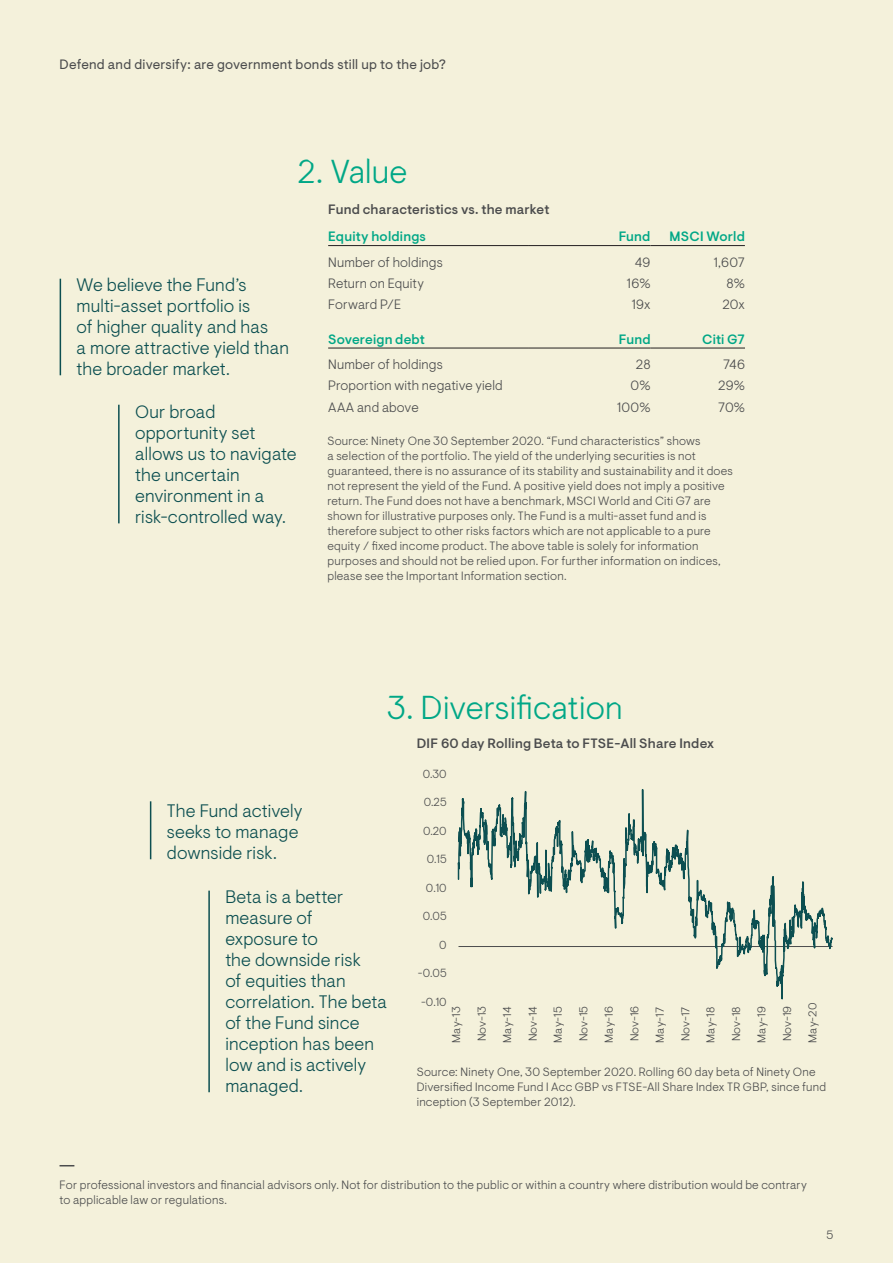
<style>
.page{position:relative;width:893px;height:1263px;background:#f4f1db}
.page>*{position:absolute;margin:0;border:0;box-sizing:border-box;transform-origin:0 0}
.Sub_header_1{font:300 33px "Ninety One Visuelt Display";letter-spacing:.005em;color:#00a786}
.Pull_out_quote_small{font:300 18px/21px "Ninety One Visuelt";letter-spacing:.01em;color:#0c4f51}
.Table_body_text_9pt{font:300 13.5px "Ninety One Visuelt";letter-spacing:.01em;color:#4b4c4d}
.Chart_Figure_heading{font:500 13.5px "Ninety One Visuelt";letter-spacing:.015em;color:#4b4c4d}
.t1{font:13.5px "Ninety One Visuelt";letter-spacing:.015em;color:#4b4c4d}
.Table_column_heading{font:500 13.5px "Ninety One Visuelt";letter-spacing:.015em;color:#00a786}
.Source_and_footnote{font:300 12px/15px "Ninety One Visuelt";letter-spacing:.02em;color:#4b4c4d}
.t2{font:300 11.7px "Ninety One Visuelt";color:#4b4c4d}
.t3{font:300 11.4px "Ninety One Visuelt";color:#4b4c4d}
</style>
<div class="page">
<hr style="left:328px;top:245px;width:200px;height:1px;background:#231f20">
<hr style="left:528px;top:245px;width:122px;height:1px;background:#231f20">
<hr style="left:650px;top:245px;width:95px;height:1px;background:#231f20">
<hr style="left:328px;top:348px;width:200px;height:1px;background:#231f20">
<hr style="left:528px;top:348px;width:123px;height:1px;background:#231f20">
<hr style="left:651px;top:348px;width:94px;height:1px;background:#231f20">
<hr style="left:118px;top:405px;width:2px;height:118px;background:#0c4f51">
<svg style="left:457px;top:789px;width:376px;height:211px"></svg>
<hr style="left:208px;top:891px;width:2px;height:201px;background:#0c4f51">
<hr style="left:150px;top:801px;width:1px;height:58px;background:#0c4f51">
<hr style="left:60px;top:279px;width:1px;height:96px;background:#0c4f51">
<svg style="left:60px;top:1165px;width:14px;height:1px"></svg>
<p class="t1" style="left:60px;top:56px;width:388px">Defend and diversify: are government bonds still up to the job?</p>
<p class="Sub_header_1" style="left:298px;top:153px;width:111px">2. Value</p>
<p class="Chart_Figure_heading" style="left:328px;top:202px;width:223px">Fund characteristics vs. the market</p>
<p class="Pull_out_quote_small" style="left:77px;top:275px;width:214px">We believe the Fund’s multi-asset portfolio is<br>of higher quality and has<br>a more attractive yield than the broader market.</p>
<p class="Pull_out_quote_small" style="left:135px;top:402px;width:163px">Our broad opportunity set allows us to navigate the uncertain environment in a risk-controlled way.</p>
<p class="Table_column_heading" style="left:328px;top:229px;width:99px">Equity holdings</p>
<p class="Table_column_heading" style="left:619px;top:229px;width:33px">Fund</p>
<p class="Table_column_heading" style="left:669px;top:229px;width:77px">MSCI World</p>
<p class="Table_body_text_9pt" style="left:328px;top:254px;width:116px">Number of holdings</p>
<p class="Table_body_text_9pt" style="left:635px;top:254px;width:17px">49</p>
<p class="Table_body_text_9pt" style="left:714px;top:254px;width:33px">1,607</p>
<p class="Table_body_text_9pt" style="left:328px;top:275px;width:97px">Return on Equity</p>
<p class="Table_body_text_9pt" style="left:627px;top:275px;width:25px">16%</p>
<p class="Table_body_text_9pt" style="left:726px;top:275px;width:20px">8%</p>
<p class="Table_body_text_9pt" style="left:328px;top:296px;width:74px">Forward P/E</p>
<p class="Table_body_text_9pt" style="left:632px;top:296px;width:20px">19x</p>
<p class="Table_body_text_9pt" style="left:722px;top:296px;width:24px">20x</p>
<p class="Table_column_heading" style="left:328px;top:331px;width:98px">Sovereign debt</p>
<p class="Table_column_heading" style="left:619px;top:331px;width:33px">Fund</p>
<p class="Table_column_heading" style="left:702px;top:331px;width:44px">Citi G7</p>
<p class="Table_body_text_9pt" style="left:328px;top:357px;width:116px">Number of holdings</p>
<p class="Table_body_text_9pt" style="left:636px;top:357px;width:16px">28</p>
<p class="Table_body_text_9pt" style="left:723px;top:357px;width:24px">746</p>
<p class="Table_body_text_9pt" style="left:328px;top:378px;width:176px">Proportion with negative yield</p>
<p class="Table_body_text_9pt" style="left:631px;top:378px;width:21px">0%</p>
<p class="Table_body_text_9pt" style="left:718px;top:378px;width:28px">29%</p>
<p class="Table_body_text_9pt" style="left:328px;top:399px;width:92px">AAA and above</p>
<p class="Table_body_text_9pt" style="left:617px;top:399px;width:35px">100%</p>
<p class="Table_body_text_9pt" style="left:718px;top:399px;width:28px">70%</p>
<p class="Source_and_footnote" style="left:327px;top:433px;width:407px">Source: Ninety One 30 September 2020. “Fund characteristics” shows<br>a selection of the portfolio. The yield of the underlying securities is not guaranteed, there is no assurance of its stability and sustainability and it does not represent the yield of the Fund. A positive yield does not imply a positive return. The Fund does not have a benchmark, MSCI World and Citi G7 are shown for illustrative purposes only. The Fund is a multi-asset fund and is therefore subject to other risks factors which are not applicable to a pure equity / fixed income product. The above table is solely for information purposes and should not be relied upon. For further information on indices, please see the Important Information section.</p>
<p class="Pull_out_quote_small" style="left:167px;top:801px;width:137px">The Fund actively seeks to manage downside risk.</p>
<p class="Sub_header_1" style="left:387px;top:688px;width:237px">3. Diversification</p>
<p class="Chart_Figure_heading" style="left:417px;top:735px;width:299px">DIF 60 day Rolling Beta to FTSE-All Share Index</p>
<p class="t2" style="left:423px;top:767px;width:26px">0.30</p>
<p class="t2" style="left:424px;top:795px;width:25px">0.25</p>
<p class="t2" style="left:423px;top:824px;width:25px">0.20</p>
<p class="t2" style="left:427px;top:852px;width:22px">0.15</p>
<p class="Pull_out_quote_small" style="left:225px;top:887px;width:163px">Beta is a better measure of exposure to<br>the downside risk<br>of equities than correlation. The beta of the Fund since inception has been low and is actively managed.</p>
<p class="t2" style="left:426px;top:881px;width:22px">0.10</p>
<p class="t2" style="left:423px;top:909px;width:26px">0.05</p>
<p class="t2" style="left:439px;top:938px;width:9px">0</p>
<p class="t2" style="left:418px;top:966px;width:30px">-0.05</p>
<p class="t2" style="left:421px;top:995px;width:27px">-0.10</p>
<p class="t3" style="left:450px;top:1042px;width:38px;rotate:-90deg">May-13</p>
<p class="t3" style="left:475px;top:1041px;width:37px;rotate:-90deg">Nov-13</p>
<p class="t3" style="left:500px;top:1042px;width:37px;rotate:-90deg">May-14</p>
<p class="t3" style="left:526px;top:1041px;width:37px;rotate:-90deg">Nov-14</p>
<p class="t3" style="left:551px;top:1042px;width:38px;rotate:-90deg">May-15</p>
<p class="t3" style="left:577px;top:1041px;width:37px;rotate:-90deg">Nov-15</p>
<p class="t3" style="left:602px;top:1042px;width:38px;rotate:-90deg">May-16</p>
<p class="t3" style="left:628px;top:1041px;width:37px;rotate:-90deg">Nov-16</p>
<p class="t3" style="left:653px;top:1042px;width:37px;rotate:-90deg">May-17</p>
<p class="t3" style="left:679px;top:1041px;width:36px;rotate:-90deg">Nov-17</p>
<p class="t3" style="left:704px;top:1042px;width:37px;rotate:-90deg">May-18</p>
<p class="t3" style="left:730px;top:1041px;width:36px;rotate:-90deg">Nov-18</p>
<p class="t3" style="left:755px;top:1042px;width:38px;rotate:-90deg">May-19</p>
<p class="t3" style="left:780px;top:1041px;width:37px;rotate:-90deg">Nov-19</p>
<p class="t3" style="left:806px;top:1042px;width:41px;rotate:-90deg">May-20</p>
<p class="Source_and_footnote" style="left:417px;top:1064px;width:411px">Source: Ninety One, 30 September 2020. Rolling 60 day beta of Ninety One<br>Diversified Income Fund I Acc GBP vs FTSE-All Share Index TR GBP, since fund inception (3 September 2012).</p>
<p class="Source_and_footnote" style="left:60px;top:1177px;width:749px">For professional investors and financial advisors only. Not for distribution to the public or within a country where distribution would be contrary to applicable law or regulations.</p>
<p class="Source_and_footnote" style="left:826px;top:1227px;width:8px">5</p>
</div>
